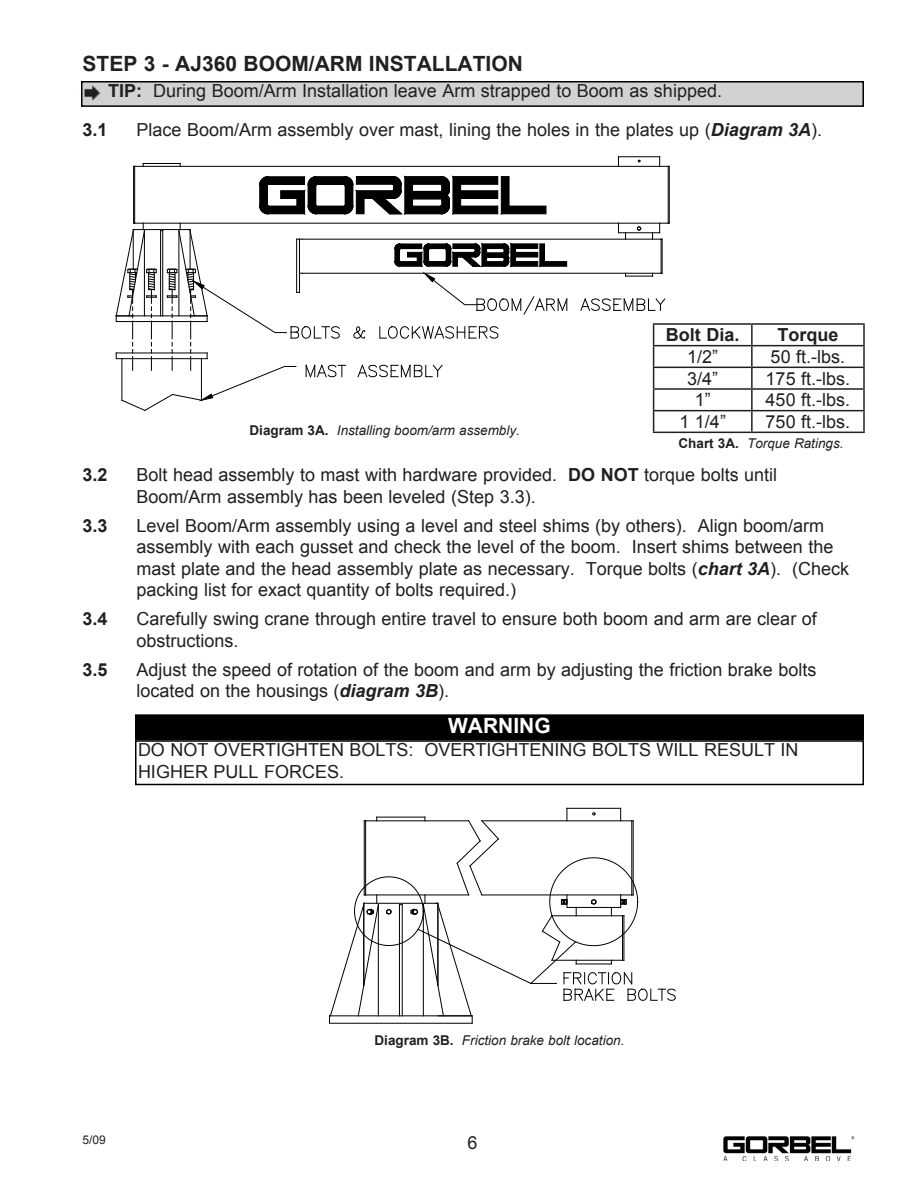
<style>
.page{position:relative;width:918px;height:1188px;background:#fff}
.page>*{position:absolute;margin:0;border:0;box-sizing:border-box;transform-origin:0 0}
.t1{font:700 21px "Arial";color:#231f20}
.t2{font:700 21px "Arial";color:#fff}
.t3{font:18px "Arial";color:#231f20}
.t4{font:700 18px "Arial";color:#231f20}
.t5{font:italic 13.5px "Arial";color:#231f20}
.t6{font:12px "Arial";color:#231f20}
.s1{font-weight:700}
.s2{font-weight:700;font-style:italic}
.s3{font-weight:700;font-style:normal}
</style>
<div class="page">
<div style="left:82px;top:82px;width:781px;height:24px;background:#d1d2d4"></div>
<div style="left:81px;top:81px;width:783px;height:26px;border:2px solid #000"></div>
<img style="left:83px;top:83px;width:18px;height:18px">
<div style="left:317px;top:177px;width:27px;height:7px;background:#000"></div>
<svg style="left:259px;top:176px;width:58px;height:39px"></svg>
<div style="left:317px;top:206px;width:27px;height:8px;background:#000"></div>
<svg style="left:344px;top:176px;width:203px;height:39px"></svg>
<svg style="left:637px;top:159px;width:4px;height:4px"></svg>
<hr style="left:618px;top:157px;width:42px;height:1px;background:#000">
<hr style="left:669px;top:166px;width:1px;height:57px;background:#000">
<hr style="left:133px;top:166px;width:1px;height:57px;background:#000">
<hr style="left:143px;top:163px;width:37px;height:1px;background:#000">
<hr style="left:668px;top:166px;width:1px;height:57px;background:#000">
<hr style="left:134px;top:166px;width:1px;height:57px;background:#000">
<hr style="left:135px;top:166px;width:533px;height:1px;background:#000">
<div style="left:136px;top:715px;width:727px;height:24px;background:#000"></div>
<div style="left:135px;top:714px;width:729px;height:26px;border:2px solid #000"></div>
<div style="left:135px;top:740px;width:729px;height:45px;border:2px solid #000"></div>
<svg style="left:329px;top:808px;width:347px;height:216px"></svg>
<hr style="left:438px;top:1016px;width:33px;height:1px;background:#000">
<img style="left:723px;top:1136px;width:132px;height:25px">
<hr style="left:752px;top:323px;width:113px;height:2px;background:#231f20">
<hr style="left:863px;top:325px;width:2px;height:20px;background:#231f20">
<hr style="left:752px;top:345px;width:113px;height:1px;background:#231f20">
<hr style="left:863px;top:346px;width:2px;height:21px;background:#231f20">
<hr style="left:752px;top:367px;width:113px;height:1px;background:#231f20">
<hr style="left:863px;top:368px;width:2px;height:20px;background:#231f20">
<hr style="left:752px;top:388px;width:113px;height:2px;background:#231f20">
<hr style="left:863px;top:390px;width:2px;height:20px;background:#231f20">
<svg style="left:115px;top:222px;width:749px;height:210px"></svg>
<hr style="left:752px;top:410px;width:113px;height:1px;background:#231f20">
<hr style="left:751px;top:411px;width:2px;height:21px;background:#231f20">
<hr style="left:863px;top:411px;width:2px;height:21px;background:#231f20">
<hr style="left:653px;top:432px;width:99px;height:1px;background:#231f20">
<hr style="left:752px;top:432px;width:113px;height:1px;background:#231f20">
<p class="t1" style="left:82px;top:50px;width:442px">STEP 3 - AJ360 BOOM/ARM INSTALLATION</p>
<p class="t3" style="left:108px;top:79px;width:615px"><span class="s1">TIP:</span> During Boom/Arm Installation leave Arm strapped to Boom as shipped.</p>
<p class="t4" style="left:82px;top:117px;width:27px">3.1</p>
<p class="t3" style="left:137px;top:117px;width:687px">Place Boom/Arm assembly over mast, lining the holes in the plates up (<span class="s2">Diagram 3A</span>).</p>
<p class="t5" style="left:250px;top:422px;width:272px"><span class="s3">Diagram 3A.</span> Installing boom/arm assembly.</p>
<p class="t4" style="left:666px;top:323px;width:75px">Bolt Dia.</p>
<p class="t4" style="left:777px;top:323px;width:63px">Torque</p>
<p class="t3" style="left:687px;top:345px;width:33px">1/2”</p>
<p class="t3" style="left:771px;top:345px;width:76px">50 ft.-lbs.</p>
<p class="t3" style="left:687px;top:367px;width:33px">3/4”</p>
<p class="t3" style="left:766px;top:367px;width:86px">175 ft.-lbs.</p>
<p class="t3" style="left:695px;top:388px;width:18px">1”</p>
<p class="t3" style="left:766px;top:388px;width:86px">450 ft.-lbs.</p>
<p class="t3" style="left:679px;top:410px;width:48px">1 1/4”</p>
<p class="t3" style="left:766px;top:410px;width:86px">750 ft.-lbs.</p>
<p class="t5" style="left:679px;top:434px;width:167px"><span class="s3">Chart 3A.</span> Torque Ratings.</p>
<p class="t4" style="left:82px;top:463px;width:27px">3.2</p>
<p class="t3" style="left:137px;top:463px;width:642px">Bolt head assembly to mast with hardware provided. <span class="s1">DO NOT</span> torque bolts until</p>
<p class="t3" style="left:136px;top:485px;width:401px">Boom/Arm assembly has been leveled (Step 3.3).</p>
<p class="t4" style="left:82px;top:513px;width:27px">3.3</p>
<p class="t3" style="left:137px;top:513px;width:689px">Level Boom/Arm assembly using a level and steel shims (by others). Align boom/arm</p>
<p class="t3" style="left:136px;top:535px;width:698px">assembly with each gusset and check the level of the boom. Insert shims between the</p>
<p class="t3" style="left:136px;top:557px;width:714px">mast plate and the head assembly plate as necessary. Torque bolts (<span class="s2">chart 3A</span>). (Check</p>
<p class="t3" style="left:136px;top:578px;width:381px">packing list for exact quantity of bolts required.)</p>
<p class="t4" style="left:82px;top:607px;width:27px">3.4</p>
<p class="t3" style="left:137px;top:607px;width:682px">Carefully swing crane through entire travel to ensure both boom and arm are clear of</p>
<p class="t3" style="left:136px;top:629px;width:104px">obstructions.</p>
<p class="t4" style="left:82px;top:657px;width:27px">3.5</p>
<p class="t3" style="left:137px;top:657px;width:681px">Adjust the speed of rotation of the boom and arm by adjusting the friction brake bolts</p>
<p class="t3" style="left:136px;top:679px;width:314px">located on the housings (<span class="s2">diagram 3B</span>).</p>
<p class="t2" style="left:448px;top:711px;width:104px">WARNING</p>
<p class="t3" style="left:138px;top:738px;width:662px">DO NOT OVERTIGHTEN BOLTS: OVERTIGHTENING BOLTS WILL RESULT IN</p>
<p class="t3" style="left:138px;top:760px;width:208px">HIGHER PULL FORCES.</p>
<p class="t5" style="left:375px;top:1032px;width:251px"><span class="s3">Diagram 3B.</span> Friction brake bolt location.</p>
<p class="t6" style="left:82px;top:1132px;width:25px">5/09</p>
<p class="t3" style="left:467px;top:1130px;width:12px">6</p>
</div>
